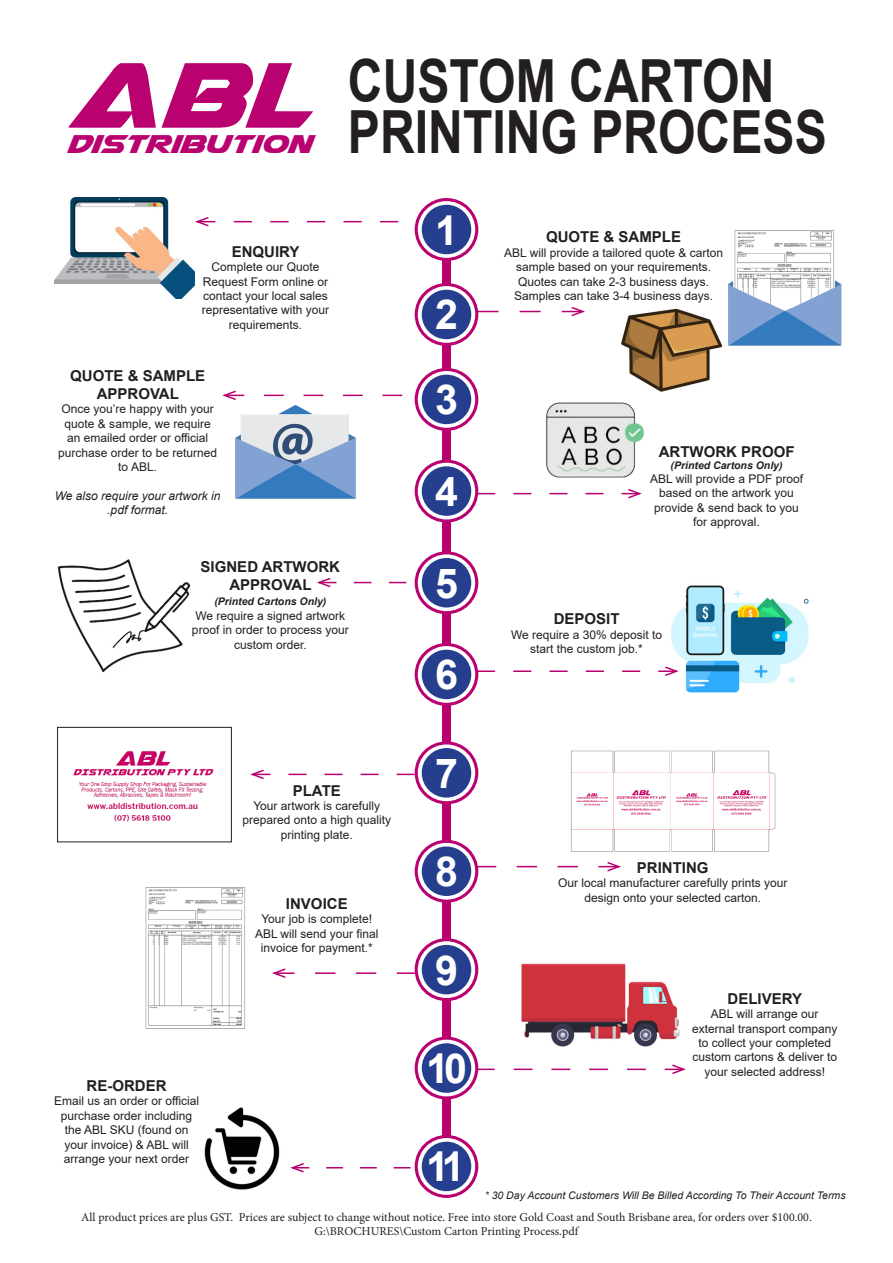
<style>
.page{position:relative;width:893px;height:1263px;background:#fff}
.page>*{position:absolute;margin:0;border:0;box-sizing:border-box;transform-origin:0 0}
.t1{font:121.65px "Airstrike";color:#b90170}
.t2{font:700 59.55px "Arial";color:#231f20;scale:.81 1}
.t3{font:700 41.25px "Arial";color:#fff}
.t4{font:33.75px "Airstrike";color:#b90170;scale:1.07 1}
.t5{font:700 15px/18px "Arial";color:#231f20;text-align:center}
.t6{font:12px/14.4px "Arial";color:#231f20;text-align:center}
.t7{font:12px "Minion Pro";letter-spacing:-.005em;color:#231f20}
.t8{font:italic 12px/14.4px "Arial";color:#231f20;text-align:center}
.t9{font:italic 10.5px "Arial";color:#231f20}
.t10{font:italic 700 10.5px "Arial";color:#231f20}
</style>
<div class="page">
<img style="left:521px;top:963px;width:159px;height:84px">
<div style="left:442px;top:228px;width:9px;height:919px;background:#b90170"></div>
<img style="left:54px;top:198px;width:141px;height:100px">
<img style="left:734px;top:230px;width:100px;height:6px">
<img style="left:728px;top:236px;width:114px;height:110px">
<img style="left:235px;top:405px;width:122px;height:94px">
<img style="left:546px;top:402px;width:98px;height:76px">
<img style="left:57px;top:560px;width:133px;height:113px">
<img style="left:671px;top:585px;width:138px;height:108px">
<img style="left:570px;top:750px;width:206px;height:102px">
<img style="left:73px;top:751px;width:141px;height:71px">
<div style="left:58px;top:727px;width:173px;height:115px;border:1px solid #231f20"></div>
<img style="left:145px;top:887px;width:100px;height:142px">
<svg style="left:193px;top:216px;width:205px;height:12px"></svg>
<svg style="left:222px;top:390px;width:180px;height:10px"></svg>
<svg style="left:317px;top:577px;width:89px;height:11px"></svg>
<svg style="left:250px;top:769px;width:165px;height:10px"></svg>
<svg style="left:272px;top:967px;width:144px;height:12px"></svg>
<svg style="left:477px;top:305px;width:108px;height:12px"></svg>
<svg style="left:477px;top:488px;width:165px;height:12px"></svg>
<svg style="left:477px;top:665px;width:204px;height:12px"></svg>
<svg style="left:476px;top:861px;width:145px;height:12px"></svg>
<svg style="left:477px;top:1064px;width:209px;height:11px"></svg>
<img style="left:621px;top:308px;width:102px;height:83px">
<svg style="left:416px;top:200px;width:61px;height:59px"></svg>
<div style="left:415px;top:198px;width:63px;height:63px;border:3px solid #b90170;border-radius:50%"></div>
<div style="left:422px;top:205px;width:49px;height:49px;background:#253f8e;border-radius:50%"></div>
<svg style="left:416px;top:284px;width:61px;height:60px"></svg>
<div style="left:415px;top:283px;width:63px;height:63px;border:3px solid #b90170;border-radius:50%"></div>
<div style="left:422px;top:290px;width:49px;height:49px;background:#253f8e;border-radius:50%"></div>
<svg style="left:416px;top:369px;width:61px;height:60px"></svg>
<div style="left:415px;top:368px;width:63px;height:63px;border:3px solid #b90170;border-radius:50%"></div>
<div style="left:422px;top:375px;width:49px;height:49px;background:#253f8e;border-radius:50%"></div>
<svg style="left:416px;top:461px;width:61px;height:60px"></svg>
<div style="left:415px;top:460px;width:63px;height:63px;border:3px solid #b90170;border-radius:50%"></div>
<div style="left:422px;top:466px;width:49px;height:50px;background:#253f8e;border-radius:50%"></div>
<svg style="left:416px;top:553px;width:61px;height:60px"></svg>
<div style="left:415px;top:551px;width:63px;height:63px;border:3px solid #b90170;border-radius:50%"></div>
<div style="left:422px;top:558px;width:49px;height:49px;background:#253f8e;border-radius:50%"></div>
<svg style="left:416px;top:644px;width:61px;height:60px"></svg>
<div style="left:415px;top:643px;width:63px;height:63px;border:3px solid #b90170;border-radius:50%"></div>
<div style="left:422px;top:650px;width:49px;height:49px;background:#253f8e;border-radius:50%"></div>
<svg style="left:416px;top:743px;width:61px;height:60px"></svg>
<div style="left:415px;top:741px;width:63px;height:63px;border:3px solid #b90170;border-radius:50%"></div>
<div style="left:422px;top:748px;width:49px;height:49px;background:#253f8e;border-radius:50%"></div>
<svg style="left:416px;top:841px;width:61px;height:60px"></svg>
<div style="left:415px;top:840px;width:63px;height:63px;border:3px solid #b90170;border-radius:50%"></div>
<div style="left:422px;top:846px;width:49px;height:50px;background:#253f8e;border-radius:50%"></div>
<svg style="left:416px;top:940px;width:61px;height:59px"></svg>
<div style="left:415px;top:938px;width:63px;height:63px;border:3px solid #b90170;border-radius:50%"></div>
<div style="left:422px;top:945px;width:49px;height:49px;background:#253f8e;border-radius:50%"></div>
<svg style="left:416px;top:1038px;width:61px;height:60px"></svg>
<div style="left:415px;top:1036px;width:63px;height:63px;border:3px solid #b90170;border-radius:50%"></div>
<div style="left:422px;top:1043px;width:49px;height:50px;background:#253f8e;border-radius:50%"></div>
<svg style="left:416px;top:1136px;width:61px;height:60px"></svg>
<div style="left:415px;top:1135px;width:63px;height:63px;border:3px solid #b90170;border-radius:50%"></div>
<div style="left:422px;top:1142px;width:49px;height:49px;background:#253f8e;border-radius:50%"></div>
<img style="left:204px;top:1107px;width:76px;height:83px">
<svg style="left:290px;top:1163px;width:121px;height:10px"></svg>
<p class="t1" style="left:66px;top:40px;width:245px">ABL</p>
<p class="t4" style="left:66px;top:129px;width:229px">Distribution</p>
<p class="t2" style="left:348px;top:39px;width:528px">CUSTOM CARTON</p>
<p class="t2" style="left:348px;top:90px;width:593px">PRINTING PROCESS</p>
<p class="t5" style="left:232px;top:243px;width:69px">ENQUIRY</p>
<p class="t6" style="left:202px;top:260px;width:129px">Complete our Quote<br>Request Form online or contact your local sales representative with your requirements.</p>
<p class="t5" style="left:70px;top:367px;width:137px">QUOTE &amp; SAMPLE<br>APPROVAL</p>
<p class="t6" style="left:58px;top:402px;width:160px">Once you’re happy with your quote &amp; sample, we require an emailed order or official purchase order to be returned to ABL.</p>
<p class="t8" style="left:55px;top:488px;width:167px">We also require your artwork in .pdf format.</p>
<p class="t3" style="left:435px;top:201px;width:24px">1</p>
<p class="t3" style="left:435px;top:286px;width:24px">2</p>
<p class="t3" style="left:435px;top:371px;width:24px">3</p>
<p class="t3" style="left:435px;top:462px;width:24px">4</p>
<p class="t5" style="left:546px;top:228px;width:137px">QUOTE &amp; SAMPLE</p>
<p class="t6" style="left:504px;top:245px;width:220px">ABL will provide a tailored quote &amp; carton sample based on your requirements.</p>
<p class="t6" style="left:518px;top:274px;width:192px">Quotes can take 2-3 business days.</p>
<p class="t6" style="left:514px;top:288px;width:200px">Samples can take 3-4 business days.</p>
<p class="t5" style="left:659px;top:443px;width:137px">ARTWORK PROOF</p>
<p class="t10" style="left:671px;top:458px;width:114px">(Printed Cartons Only)</p>
<p class="t6" style="left:650px;top:472px;width:154px">ABL will provide a PDF proof based on the artwork you provide &amp; send back to you for approval.</p>
<p class="t5" style="left:201px;top:558px;width:141px">SIGNED ARTWORK<br>APPROVAL</p>
<p class="t10" style="left:214px;top:595px;width:114px">(Printed Cartons Only)</p>
<p class="t6" style="left:192px;top:608px;width:158px">We require a signed artwork proof in order to process your custom order.</p>
<p class="t5" style="left:554px;top:610px;width:67px">DEPOSIT</p>
<p class="t3" style="left:435px;top:554px;width:24px">5</p>
<p class="t6" style="left:511px;top:627px;width:153px">We require a 30% deposit to start the custom job.*</p>
<p class="t5" style="left:87px;top:1077px;width:81px">RE-ORDER</p>
<p class="t6" style="left:54px;top:1094px;width:147px">Email us an order or official purchase order including the ABL SKU (found on your invoice) &amp; ABL will arrange your next order</p>
<p class="t5" style="left:293px;top:781px;width:50px">PLATE</p>
<p class="t6" style="left:242px;top:798px;width:150px">Your artwork is carefully prepared onto a high quality printing plate.</p>
<p class="t5" style="left:286px;top:895px;width:63px">INVOICE</p>
<p class="t6" style="left:255px;top:912px;width:125px">Your job is complete!<br>ABL will send your final invoice for payment.*</p>
<p class="t3" style="left:435px;top:646px;width:24px">6</p>
<p class="t3" style="left:435px;top:744px;width:24px">7</p>
<p class="t3" style="left:435px;top:843px;width:24px">8</p>
<p class="t3" style="left:435px;top:941px;width:24px">9</p>
<p class="t3" style="left:426px;top:1039px;width:42px">10</p>
<p class="t5" style="left:637px;top:859px;width:73px">PRINTING</p>
<p class="t6" style="left:558px;top:876px;width:231px">Our local manufacturer carefully prints your design onto your selected carton.</p>
<p class="t5" style="left:728px;top:990px;width:76px">DELIVERY</p>
<p class="t6" style="left:692px;top:1007px;width:147px">ABL will arrange our external transport company to collect your completed custom cartons &amp; deliver to your selected address!</p>
<p class="t3" style="left:426px;top:1138px;width:40px">11</p>
<p class="t9" style="left:485px;top:1188px;width:362px">* 30 Day Account Customers Will Be Billed According To Their Account Terms</p>
<p class="t7" style="left:81px;top:1209px;width:732px">All product prices are plus GST. Prices are subject to change without notice. Free into store Gold Coast and South Brisbane area, for orders over $100.00.</p>
<p class="t7" style="left:315px;top:1223px;width:265px">G:\BROCHURES\Custom Carton Printing Process.pdf</p>
</div>
